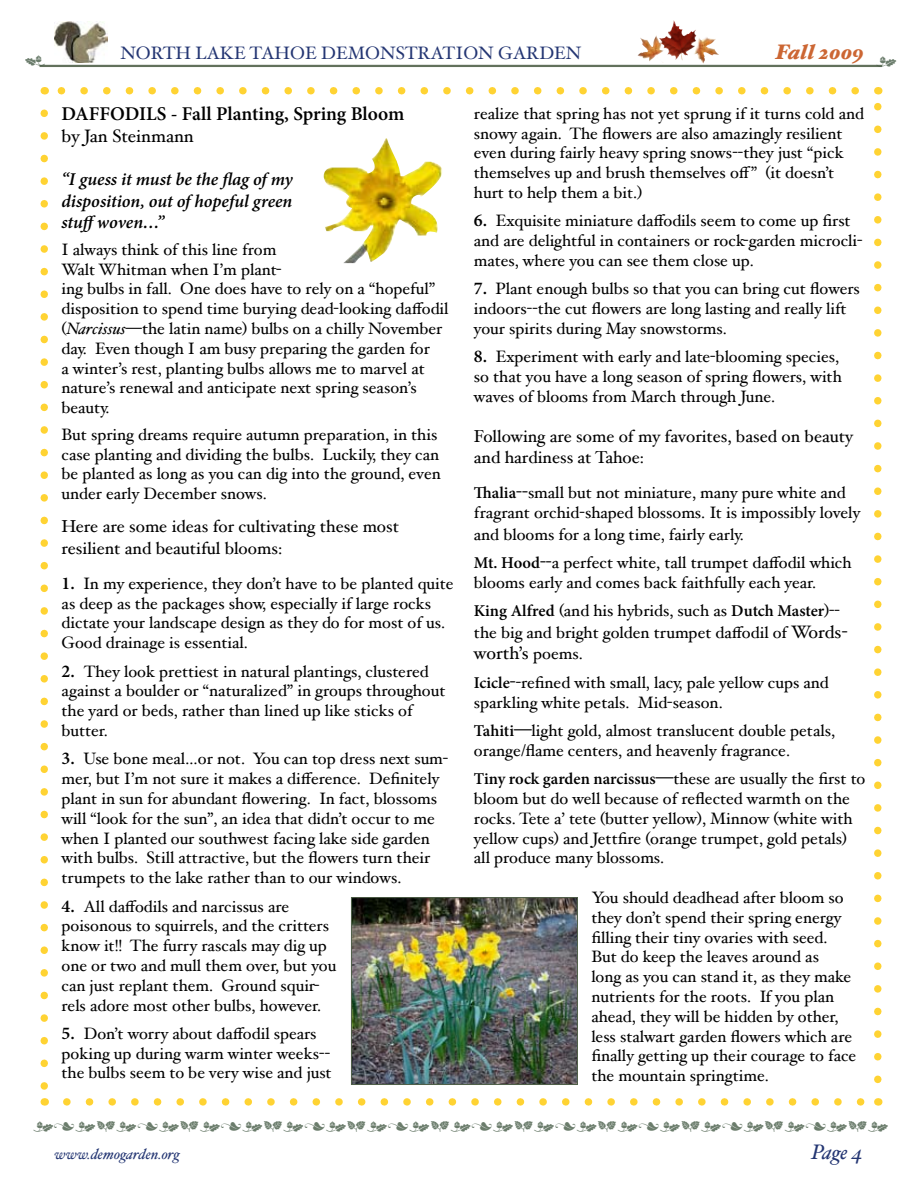
<style>
.page{position:relative;width:918px;height:1188px;background:#fff}
.page>*{position:absolute;margin:0;border:0;box-sizing:border-box;transform-origin:0 0}
.t1{font:italic 900 21px "Hoefler Text";color:#c63}
.t2{font:italic 21px "Hoefler Text";color:#243673}
.t3{font:600 19.5px "Minion Pro";color:#000}
.t4{font:italic 600 18px/21.6px "Minion Pro";letter-spacing:-.005em;color:#000;text-align:justify}
.t5{font:18px "Hoefler Text";color:#243673}
.t6{font:18px "Hoefler Text";color:#000}
.t7{font:17.25px/21.6px "Hoefler Text";color:#000}
.t8{font:16.5px/19.8px "Hoefler Text";color:#000}
.t9{font:16.5px "Type Embellishments One Let Plain";color:#465c47}
.t10{font:italic 15px "Hoefler Text";color:#243673}
.s1{font-style:italic}
.s2{font-family:"Minion Pro";font-weight:600;font-size:18px}
.s3{font-family:"Minion Pro";font-weight:600}
.s4{font-size:18px}
.s5{font-size:16.5px}
</style>
<div class="page">
<svg style="left:41px;top:113px;width:7px;height:977px"></svg>
<svg style="left:67px;top:1098px;width:798px;height:8px"></svg>
<svg style="left:874px;top:103px;width:8px;height:976px"></svg>
<svg style="left:57px;top:87px;width:798px;height:7px"></svg>
<img style="left:637px;top:35px;width:26px;height:28px">
<img style="left:697px;top:37px;width:22px;height:26px">
<img style="left:659px;top:20px;width:38px;height:41px">
<hr style="left:40px;top:65px;width:842px;height:2px;background:#51614a">
<img style="left:54px;top:22px;width:54px;height:41px">
<img style="left:353px;top:899px;width:223px;height:184px">
<div style="left:351px;top:897px;width:227px;height:188px;border:1px solid #51614a"></div>
<img style="left:324px;top:138px;width:118px;height:125px">
<svg style="left:39px;top:64px;width:6px;height:2px"></svg>
<p class="t5" style="left:120px;top:42px;width:463px">NORTH LAKE TAHOE DEMONSTRATION GARDEN</p>
<p class="t1" style="left:776px;top:40px;width:89px">Fall 2009</p>
<p class="t9" style="left:876px;top:55px;width:23px">M</p>
<p class="t3" style="left:62px;top:101px;width:345px">DAFFODILS - Fall Planting, Spring Bloom</p>
<p class="t6" style="left:62px;top:125px;width:134px">by Jan Steinmann</p>
<p class="t4" style="left:62px;top:168px;width:233px">“I guess it must be the flag of my disposition, out of hopeful green stuff woven…”</p>
<p class="t8" style="left:62px;top:239px;width:389px">I always think of this line from<br>Walt Whitman when I’m plant-<br>ing bulbs in fall. One does have to rely on a “hopeful” disposition to spend time burying dead-looking daffodil (<span class="s1">Narcissus</span>—the latin name) bulbs on a chilly November day. Even though I am busy preparing the garden for<br>a winter’s rest, planting bulbs allows me to marvel at nature’s renewal and anticipate next spring season’s beauty.</p>
<p class="t8" style="left:62px;top:424px;width:381px">But spring dreams require autumn preparation, in this case planting and dividing the bulbs. Luckily, they can be planted as long as you can dig into the ground, even under early December snows.</p>
<p class="t7" style="left:62px;top:515px;width:339px">Here are some ideas for cultivating these most resilient and beautiful blooms:</p>
<p class="t8" style="left:61px;top:573px;width:393px"><span class="s2">1.</span> In my experience, they don’t have to be planted quite as deep as the packages show, especially if large rocks dictate your landscape design as they do for most of us.<br>Good drainage is essential.</p>
<p class="t8" style="left:61px;top:661px;width:386px"><span class="s2">2.</span> They look prettiest in natural plantings, clustered against a boulder or “naturalized” in groups throughout the yard or beds, rather than lined up like sticks of butter.</p>
<p class="t8" style="left:61px;top:749px;width:388px"><span class="s2">3.</span> Use bone meal…or not. You can top dress next sum&shy;mer, but I’m not sure it makes a difference. Definitely plant in sun for abundant flowering. In fact, blossoms will “look for the sun”, an idea that didn’t occur to me when I planted our southwest facing lake side garden with bulbs. Still attractive, but the flowers turn their trumpets to the lake rather than to our windows.</p>
<p class="t8" style="left:61px;top:896px;width:276px"><span class="s2">4.</span> All daffodils and narcissus are poisonous to squirrels, and the critters know it!! The furry rascals may dig up one or two and mull them over, but you can just replant them. Ground squir&shy;rels adore most other bulbs, however.</p>
<p class="t8" style="left:61px;top:1023px;width:272px"><span class="s2">5.</span> Don’t worry about daffodil spears poking up during warm winter weeks-- the bulbs seem to be very wise and just</p>
<p class="t8" style="left:474px;top:103px;width:392px">realize that spring has not yet sprung if it turns cold and snowy again. The flowers are also amazingly resilient even during fairly heavy spring snows--they just “pick themselves up and brush themselves off” (it doesn’t hurt to help them a bit.)</p>
<p class="t8" style="left:474px;top:211px;width:390px"><span class="s2">6.</span> Exquisite miniature daffodils seem to come up first and are delightful in containers or rock-garden microcli&shy;mates, where you can see them close up.</p>
<p class="t8" style="left:474px;top:279px;width:388px"><span class="s2">7.</span> Plant enough bulbs so that you can bring cut flowers indoors--the cut flowers are long lasting and really lift your spirits during May snowstorms.</p>
<p class="t8" style="left:474px;top:347px;width:369px"><span class="s2">8.</span> Experiment with early and late-blooming species, so that you have a long season of spring flowers, with waves of blooms from March through June.</p>
<p class="t7" style="left:474px;top:425px;width:381px">Following are some of my favorites, based on beauty and hardiness at Tahoe:</p>
<p class="t8" style="left:474px;top:483px;width:388px"><span class="s3">Thalia</span><span class="s4">--</span>small but not miniature, many pure white and fragrant orchid-shaped blossoms. It is impossibly lovely</p>
<p class="t8" style="left:474px;top:520px;width:379px;line-height:28.3px">and blooms for a long time, fairly early.<br><span class="s3">Mt. Hood</span><span class="s4">--</span>a perfect white, tall trumpet daffodil which</p>
<p class="t8" style="left:474px;top:568px;width:368px;line-height:28.3px">blooms early and comes back faithfully each year.<br><span class="s3">King Alfred</span> (and his hybrids, such as <span class="s3">Dutch Master</span>)--</p>
<p class="t8" style="left:474px;top:622px;width:375px">the big and bright golden trumpet daffodil of <span class="s4">Words-</span></p>
<p class="t6" style="left:474px;top:643px;width:110px">worth’s <span class="s5">poems.</span></p>
<p class="t8" style="left:474px;top:672px;width:356px"><span class="s3">Icicle</span><span class="s4">-</span>-refined with small, lacy, pale yellow cups and sparkling white petals. Mid-season.</p>
<p class="t8" style="left:474px;top:720px;width:363px"><span class="s3">Tahiti</span><span class="s4">—</span>light gold, almost translucent double petals, orange/flame centers, and heavenly fragrance.</p>
<p class="t8" style="left:474px;top:769px;width:393px"><span class="s3">Tiny rock garden narcissus</span><span class="s4">—</span>these are usually the first to bloom but do well because of reflected warmth on the rocks. Tete a’ tete (butter yellow), Minnow (white with yellow cups) and Jettfire (orange trumpet, gold petals) all produce many blossoms.</p>
<p class="t8" style="left:591px;top:887px;width:266px">You should deadhead after bloom so they don’t spend their spring energy filling their tiny ovaries with seed.<br>But do keep the leaves around as<br>long as you can stand it, as they make nutrients for the roots. If you plan ahead, they will be hidden by other, less stalwart garden flowers which are finally getting up their courage to face the mountain springtime.</p>
<p class="t9" style="left:32px;top:1120px;width:858px">MNMAMNMAMNMAMNMAMNMAMNMAMNMAMNMAMNMAMNMAM</p>
<p class="t10" style="left:54px;top:1145px;width:127px">www.demogarden.org</p>
<p class="t2" style="left:812px;top:1139px;width:53px">Page 4</p>
</div>
